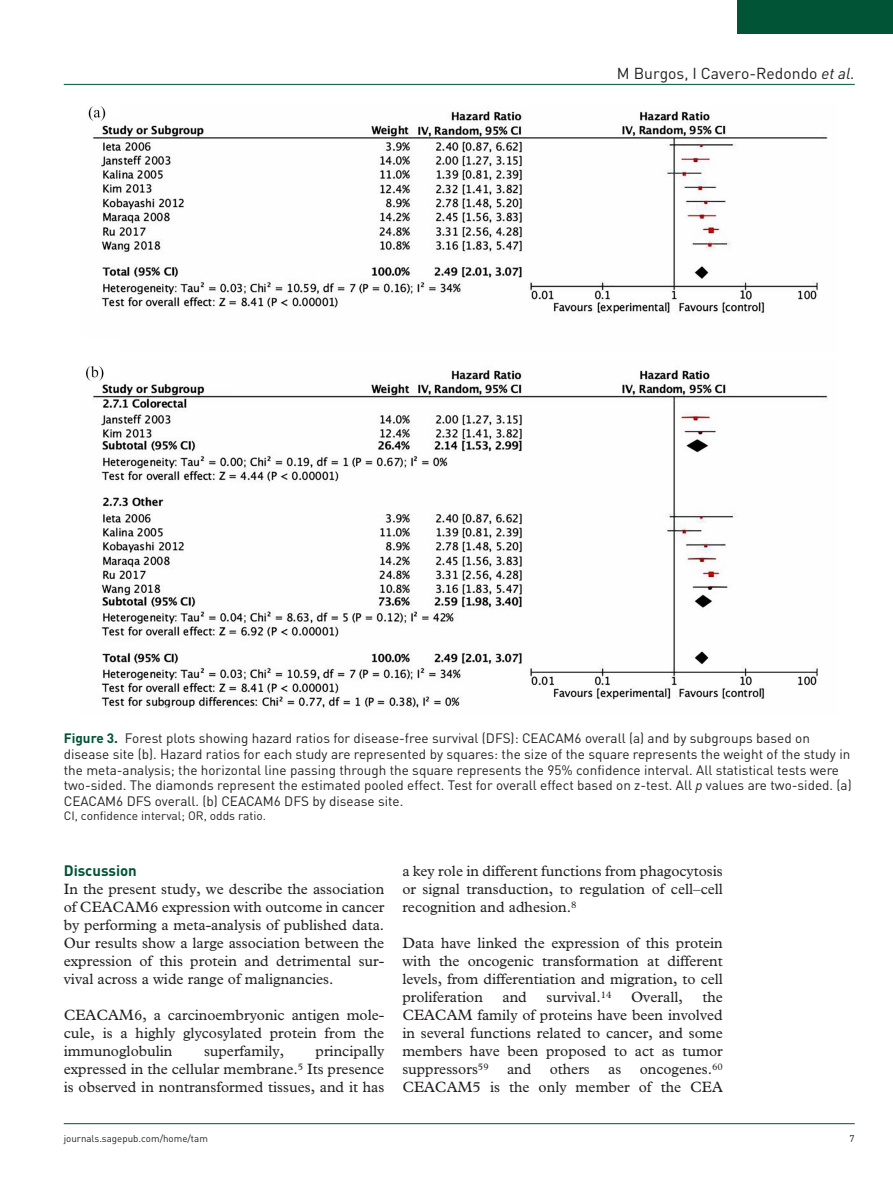
<style>
.page{position:relative;width:893px;height:1191px;background:#fff}
.page>*{position:absolute;margin:0;border:0;box-sizing:border-box;transform-origin:0 0}
.t1{font:15.75px "DIN";color:#231f20}
.t2{font:15px/18px "Plantin Std";color:#231f20;text-align:justify}
.t3{font:700 15px "DIN";color:#015436}
.t4{font:13.5px/15.8px "DIN";color:#231f20}
.t5{font:12px "DIN";color:#231f20}
.t6{font:9.75px "DIN";color:#231f20}
.s1{font-style:italic}
.s2{font-weight:700;color:#015436}
</style>
<div class="page">
<hr style="left:64px;top:84px;width:791px;height:1px;background:#015436">
<hr style="left:64px;top:1123px;width:791px;height:1px;background:#015436">
<div style="left:738px;top:0;width:155px;height:34px;background:#015436"></div>
<img style="left:86px;top:106px;width:742px;height:602px">
<p class="t1" style="left:617px;top:63px;width:239px">M Burgos, I Cavero-Redondo <span class="s1">et al.</span></p>
<p class="t4" style="left:64px;top:730px;width:789px"><span class="s2">Figure 3.</span> Forest plots showing hazard ratios for disease-free survival (DFS): CEACAM6 overall (a) and by subgroups based on disease site (b). Hazard ratios for each study are represented by squares: the size of the square represents the weight of the study in the meta-analysis; the horizontal line passing through the square represents the 95% confidence interval. All statistical tests were two-sided. The diamonds represent the estimated pooled effect. Test for overall effect based on z-test. All <span class="s1">p</span> values are two-sided. (a)<br>CEACAM6 DFS overall. (b) CEACAM6 DFS by disease site.</p>
<p class="t5" style="left:64px;top:808px;width:204px">CI, confidence interval; OR, odds ratio.</p>
<p class="t3" style="left:64px;top:861px;width:75px">Discussion</p>
<p class="t2" style="left:64px;top:880px;width:322px">In the present study, we describe the association of CEACAM6 expression with outcome in cancer by performing a meta-analysis of published data.<br>Our results show a large association between the expression of this protein and detrimental sur&shy;vival across a wide range of malignancies.</p>
<p class="t2" style="left:64px;top:1006px;width:322px">CEACAM6, a carcinoembryonic antigen mole&shy;cule, is a highly glycosylated protein from the immunoglobulin</p>
<p class="t2" style="left:204px;top:1042px;width:82px">superfamily,</p>
<p class="t2" style="left:64px;top:1042px;width:322px;text-indent:252px">principally expressed in the cellular membrane.<sup>5</sup> Its presence is observed in nontransformed tissues, and it has</p>
<p class="t2" style="left:402px;top:862px;width:322px">a key role in different functions from phagocytosis or signal transduction, to regulation of cell–cell recognition and adhesion.<sup>8</sup></p>
<p class="t2" style="left:402px;top:934px;width:322px">Data have linked the expression of this protein with the oncogenic transformation at different levels, from differentiation and migration, to cell proliferation</p>
<p class="t2" style="left:502px;top:988px;width:26px">and</p>
<p class="t2" style="left:546px;top:988px;width:66px">survival.<sup>14</sup></p>
<p class="t2" style="left:631px;top:988px;width:53px">Overall,</p>
<p class="t2" style="left:402px;top:988px;width:322px;text-indent:300px">the CEACAM family of proteins have been involved in several functions related to cancer, and some members have been proposed to act as tumor suppressors<sup>59</sup> and others as oncogenes.<sup>60<br></sup>CEACAM5 is the only member of the CEA</p>
<p class="t6" style="left:64px;top:1132px;width:146px">journals.sagepub.com/home/tam</p>
<p class="t6" style="left:850px;top:1132px;width:7px">7</p>
</div>
